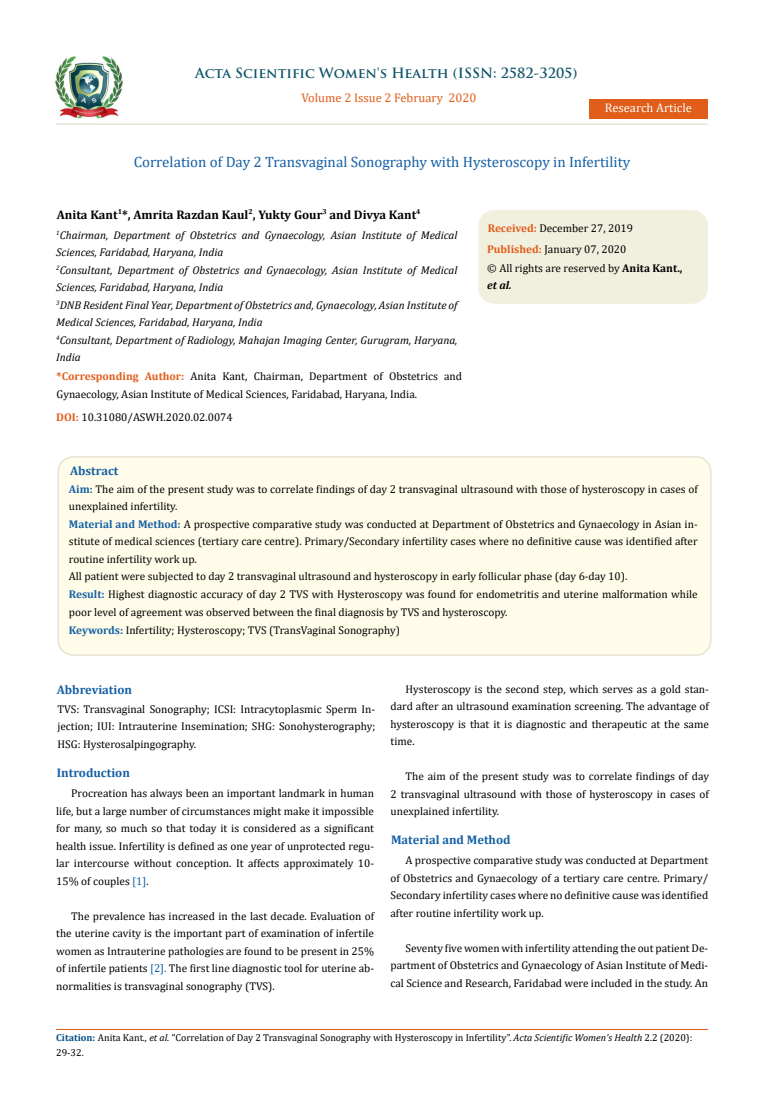
<style>
.page{position:relative;width:764px;height:1110px;background:#fff}
.page>*{position:absolute;margin:0;border:0;box-sizing:border-box;transform-origin:0 0}
.t1{font:15px "Cambria";color:#1560a6}
.t2{font:700 13.75px "Trajan Pro";color:#0e546a}
.t3{font:700 12.5px "Cambria";color:#000}
.t4{font:700 12.5px "Cambria";color:#1560a6}
.t5{font:12.5px "Cambria";color:#e05d1a}
.t6{font:12.5px "Cambria";color:#fff}
.t7{font:11.25px/17.5px "Cambria";color:#000;text-align:justify}
.t8{font:italic 11.25px/17.5px "Cambria";color:#000}
.t9{font:10px/15px "Cambria";color:#000}
.s1{font-weight:700;color:#e05d1a}
.s2{font-weight:700}
.s3{font-weight:700;font-style:italic}
.s4{font-weight:700;color:#1560a6}
.s5{color:#1560a6}
.s6{font-weight:700;color:#035089}
.s7{font-style:italic}
</style>
<div class="page">
<img style="left:56px;top:57px;width:66px;height:61px">
<div style="left:589px;top:99px;width:118px;height:20px;background:#e05d1a"></div>
<div style="left:58px;top:457px;width:653px;height:198px;background:#fffde9;border-radius:15px"></div>
<div style="left:58px;top:456px;width:653px;height:200px;border:1px solid #e0dfcd;border-radius:15px"></div>
<hr style="left:56px;top:123px;width:651px;height:2px;background:#e0dfcd">
<div style="left:479px;top:211px;width:228px;height:92px;background:#f1f0de;border-radius:15px"></div>
<div style="left:478px;top:210px;width:230px;height:94px;border:1px solid #f1f0de;border-radius:15px"></div>
<p class="t2" style="left:195px;top:64px;width:384px">Acta Scientific Women's Health (ISSN: 2582-3205)</p>
<p class="t5" style="left:301px;top:91px;width:176px">Volume 2 Issue 2 February 2020</p>
<p class="t6" style="left:605px;top:100px;width:89px">Research Article</p>
<h1 class="t1" style="left:134px;top:153px;width:498px">Correlation of Day 2 Transvaginal Sonography with Hysteroscopy in Infertility</h1>
<p class="t3" style="left:57px;top:205px;width:365px">Anita Kant<sup>1</sup>*, Amrita Razdan Kaul<sup>2</sup>, Yukty Gour<sup>3</sup> and Divya Kant<sup>4</sup></p>
<p class="t8" style="left:56px;top:226px;width:403px"><sup>1</sup>Chairman, Department of Obstetrics and Gynaecology, Asian Institute of Medical Sciences, Faridabad, Haryana, India<br><sup>2</sup>Consultant, Department of Obstetrics and Gynaecology, Asian Institute of Medical Sciences, Faridabad, Haryana, India<br><sup>3</sup>DNB Resident Final Year, Department of Obstetrics and, Gynaecology, Asian Institute of Medical Sciences, Faridabad, Haryana, India<br><sup>4</sup>Consultant, Department of Radiology, Mahajan Imaging Center, Gurugram, Haryana, India</p>
<p class="t7" style="left:57px;top:367px;width:407px"><span class="s1">*Corresponding Author:</span> Anita Kant, Chairman, Department of Obstetrics and<br>Gynaecology, Asian Institute of Medical Sciences, Faridabad, Haryana, India.</p>
<p class="t7" style="left:487px;top:218px;width:148px;line-height:20.4px"><span class="s1">Received:</span> December 27, 2019<br><span class="s1">Published:</span> January 07, 2020</p>
<p class="t7" style="left:487px;top:259px;width:197px">© All rights are reserved by <span class="s2">Anita Kant., </span><span class="s3">et al.</span></p>
<p class="t7" style="left:56px;top:408px;width:178px"><span class="s1">DOI:</span> 10.31080/ASWH.2020.02.0074</p>
<p class="t4" style="left:70px;top:462px;width:50px">Abstract</p>
<p class="t7" style="left:69px;top:480px;width:630px"><span class="s4">Aim:</span> The aim of the present study was to correlate findings of day 2 transvaginal ultrasound with those of hysteroscopy in cases of unexplained infertility.</p>
<p class="t7" style="left:69px;top:515px;width:630px;text-align:left"><span class="s4">Material and Method:</span> A prospective comparative study was conducted at Department of Obstetrics and Gynaecology in Asian in&shy;stitute of medical sciences (tertiary care centre). Primary/Secondary infertility cases where no definitive cause was identified after routine infertility work up.<br>All patient were subjected to day 2 transvaginal ultrasound and hysteroscopy in early follicular phase (day 6-day 10).<br><span class="s4">Result:</span> Highest diagnostic accuracy of day 2 TVS with Hysteroscopy was found for endometritis and uterine malformation while poor level of agreement was observed between the final diagnosis by TVS and hysteroscopy.</p>
<p class="t7" style="left:69px;top:622px;width:333px"><span class="s4">Keywords:</span> Infertility; Hysteroscopy; TVS (TransVaginal Sonography)</p>
<p class="t4" style="left:57px;top:681px;width:77px">Abbreviation</p>
<p class="t7" style="left:57px;top:700px;width:319px">TVS: Transvaginal Sonography; ICSI: Intracytoplasmic Sperm In&shy;jection; IUI: Intrauterine Insemination; SHG: Sonohysterography; HSG: Hysterosalpingography.</p>
<p class="t4" style="left:57px;top:764px;width:75px">Introduction</p>
<p class="t7" style="left:56px;top:784px;width:319px;text-indent:15px">Procreation has always been an important landmark in human life, but a large number of circumstances might make it impossible for many, so much so that today it is considered as a significant health issue. Infertility is defined as one year of unprotected regu&shy;lar intercourse without conception. It affects approximately 10- 15% of couples <span class="s5">[1]</span>.</p>
<p class="t7" style="left:56px;top:907px;width:319px;text-indent:15px">The prevalence has increased in the last decade. Evaluation of the uterine cavity is the important part of examination of infertile women as Intrauterine pathologies are found to be present in 25% of infertile patients <span class="s5">[2].</span> The first line diagnostic tool for uterine ab&shy;normalities is transvaginal sonography (TVS).</p>
<p class="t7" style="left:390px;top:680px;width:320px;text-indent:15px">Hysteroscopy is the second step, which serves as a gold stan&shy;dard after an ultrasound examination screening. The advantage of hysteroscopy is that it is diagnostic and therapeutic at the same time.</p>
<p class="t7" style="left:390px;top:768px;width:320px;text-indent:15px">The aim of the present study was to correlate findings of day 2 transvaginal ultrasound with those of hysteroscopy in cases of unexplained infertility.</p>
<p class="t4" style="left:391px;top:831px;width:121px">Material and Method</p>
<p class="t7" style="left:390px;top:852px;width:319px;text-indent:15px">A prospective comparative study was conducted at Department of Obstetrics and Gynaecology of a tertiary care centre. Primary/ Secondary infertility cases where no definitive cause was identified after routine infertility work up.</p>
<p class="t7" style="left:390px;top:939px;width:319px;text-indent:15px">Seventy five women with infertility attending the out patient De&shy;partment of Obstetrics and Gynaecology of Asian Institute of Medi&shy;cal Science and Research, Faridabad were included in the study. An</p>
<p class="t9" style="left:56px;top:1030px;width:637px"><span class="s6">Citation:</span> Anita Kant<span class="s7">., et al.</span> “Correlation of Day 2 Transvaginal Sonography with Hysteroscopy in Infertility”. <span class="s7">Acta Scientific Women's Health</span> 2.2 (2020):<br>29-32.</p>
</div>
